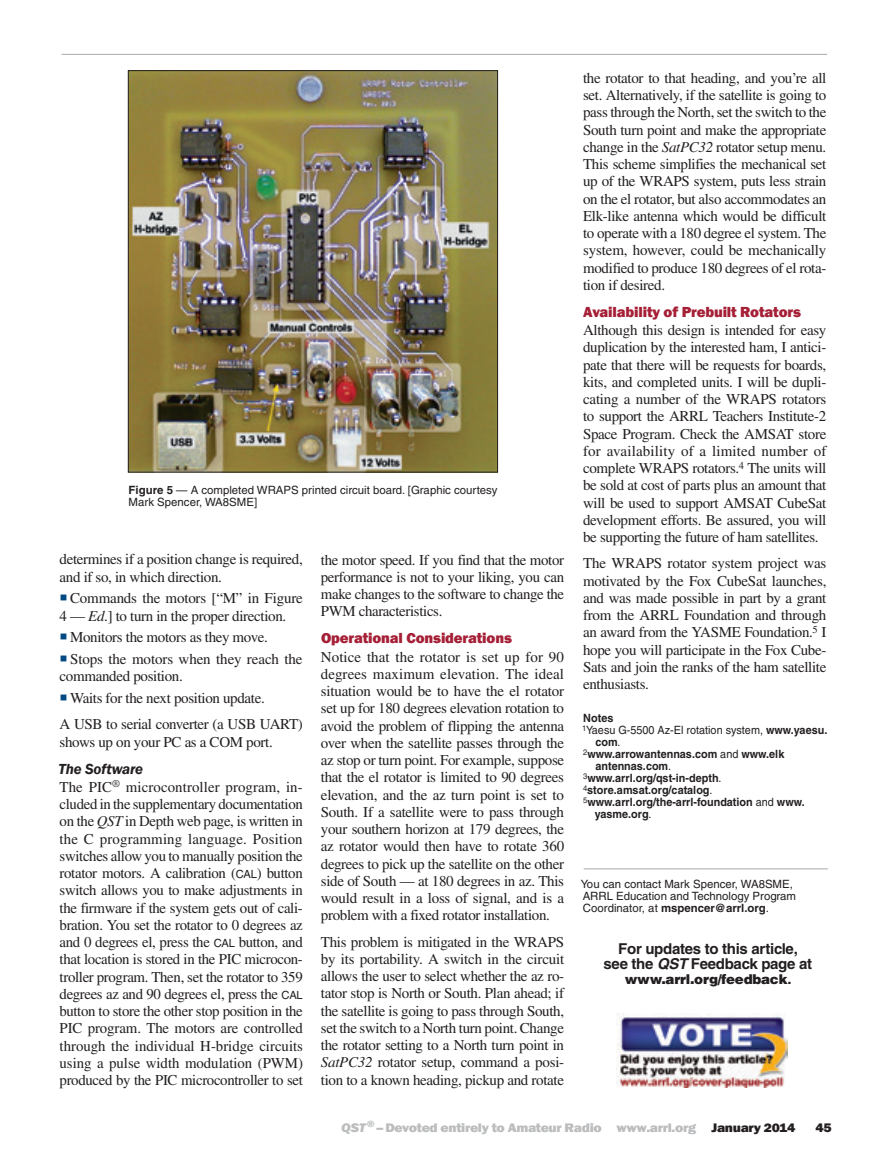
<style>
.page{position:relative;width:885px;height:1161px;background:#fff}
.page>*{position:absolute;margin:0;border:0;box-sizing:border-box;transform-origin:0 0}
.Body_Text{font:15px/17.2px "Times";letter-spacing:-.02em;color:#231f20;text-align:justify}
.Subhead_1{font:800 15px "Franklin Gothic";letter-spacing:-.01em;color:#a51f36}
.NEWEST_SMALL_PULL_QU{font:700 15px/15px "Helvetica";letter-spacing:-.02em;color:#231f20;text-align:center}
.Subhead_2{font:italic 600 15px "Franklin Gothic";letter-spacing:-.01em;color:#231f20}
.NEWEST_SMALL_PULL_QU-2{font:900 13.5px "Helvetica";letter-spacing:-.02em;color:#231f20}
.t1{font:800 12.75px "Franklin Gothic";letter-spacing:-.025em;color:#babcbe;scale:1.1 1}
.t2{font:800 12.75px "Franklin Gothic";color:#231f20;scale:1.1 1}
.Author_s_Bio{font:11.4px/12px "Helvetica";color:#231f20}
.Notes{font:700 11.4px/12px "Helvetica";color:#231f20;scale:.95 1}
.Notes-2{font:11.4px/12px "Helvetica";color:#231f20;scale:.95 1}
.s1{font-weight:700}
.s2{color:#004983}
.s3{font-style:italic}
.s4{font-family:"Helvetica";font-size:11.25px}
.s5{font-weight:400}
.s6{font-weight:700;font-size:15px}
.s7{color:#231f20}
</style>
<div class="page">
<hr style="left:62px;top:54px;width:764px;height:1px;background:#a7a9ac">
<img style="left:616px;top:1014px;width:171px;height:73px">
<hr style="left:583px;top:868px;width:244px;height:1px;background:#a7a9ac">
<img style="left:130px;top:72px;width:366px;height:398px">
<div style="left:128px;top:70px;width:370px;height:402px;border:1px solid #231f20"></div>
<p class="Author_s_Bio" style="left:129px;top:484px;width:370px"><span class="s1">Figure 5</span> — A completed WRAPS printed circuit board. [Graphic courtesy<br>Mark Spencer, WA8SME]</p>
<p class="Body_Text" style="left:60px;top:551px;width:245px">determines if a position change is required, and if so, in which direction.</p>
<p class="Body_Text" style="left:60px;top:590px;width:245px"><span class="s2">○</span> Commands the motors [“M” in Figure<br>4 — <span class="s3">Ed</span>.] to turn in the proper direction.</p>
<p class="Body_Text" style="left:60px;top:629px;width:210px"><span class="s2">○</span> Monitors the motors as they move.</p>
<p class="Body_Text" style="left:60px;top:650px;width:244px"><span class="s2">○</span>Stops the motors when they reach the commanded position.</p>
<p class="Body_Text" style="left:60px;top:689px;width:207px"><span class="s2">○</span> Waits for the next position update.</p>
<p class="Body_Text" style="left:60px;top:716px;width:245px">A USB to serial converter (a USB UART) shows up on your PC as a COM port.</p>
<p class="Subhead_2" style="left:58px;top:759px;width:86px">The Software</p>
<p class="Body_Text" style="left:60px;top:778px;width:245px">The PIC<sup>®</sup> microcontroller program, in&shy;cluded in the supplementary documentation on the <span class="s3">QST</span> in Depth web page, is written in the C programming language. Position switches allow you to manually position the rotator motors. A calibration (<span class="s4">CAL</span>) button switch allows you to make adjustments in the firmware if the system gets out of cali&shy;bration. You set the rotator to 0 degrees az and 0 degrees el, press the <span class="s4">CAL</span> button, and that location is stored in the PIC microcon&shy;troller program. Then, set the rotator to 359 degrees az and 90 degrees el, press the <span class="s4">CAL </span>button to store the other stop position in the PIC program. The motors are controlled through the individual H-bridge circuits using a pulse width modulation (PWM) produced by the PIC microcontroller to set</p>
<p class="Body_Text" style="left:321px;top:551px;width:245px">the motor speed. If you find that the motor performance is not to your liking, you can make changes to the software to change the PWM characteristics.</p>
<p class="Subhead_1" style="left:321px;top:629px;width:192px">Operational Considerations</p>
<p class="Body_Text" style="left:321px;top:648px;width:245px">Notice that the rotator is set up for 90 degrees maximum elevation. The ideal situation would be to have the el rotator set up for 180 degrees elevation rotation to avoid the problem of flipping the antenna over when the satellite passes through the az stop or turn point. For example, suppose that the el rotator is limited to 90 degrees elevation, and the az turn point is set to South. If a satellite were to pass through your southern horizon at 179 degrees, the az rotator would then have to rotate 360 degrees to pick up the satellite on the other side of South — at 180 degrees in az. This would result in a loss of signal, and is a problem with a fixed rotator installation.</p>
<p class="Body_Text" style="left:321px;top:933px;width:245px">This problem is mitigated in the WRAPS by its portability. A switch in the circuit allows the user to select whether the az ro&shy;tator stop is North or South. Plan ahead; if the satellite is going to pass through South, set the switch to a North turn point. Change the rotator setting to a North turn point in <span class="s3">SatPC32</span> rotator setup, command a posi&shy;tion to a known heading, pickup and rotate</p>
<p class="Body_Text" style="left:583px;top:69px;width:245px">the rotator to that heading, and you’re all set. Alternatively, if the satellite is going to pass through the North, set the switch to the South turn point and make the appropriate change in the <span class="s3">SatPC32</span> rotator setup menu.<br>This scheme simplifies the mechanical set up of the WRAPS system, puts less strain on the el rotator, but also accommodates an Elk-like antenna which would be difficult to operate with a 180 degree el system. The system, however, could be mechanically modified to produce 180 degrees of el rota&shy;tion if desired.</p>
<p class="Subhead_1" style="left:583px;top:302px;width:219px">Availability of Prebuilt Rotators</p>
<p class="Body_Text" style="left:583px;top:321px;width:245px">Although this design is intended for easy duplication by the interested ham, I antici&shy;pate that there will be requests for boards, kits, and completed units. I will be dupli&shy;cating a number of the WRAPS rotators to support the ARRL Teachers Institute-2<br>Space Program. Check the AMSAT store for availability of a limited number of complete WRAPS rotators.<sup>4</sup> The units will be sold at cost of parts plus an amount that will be used to support AMSAT CubeSat development efforts. Be assured, you will be supporting the future of ham satellites.</p>
<p class="Body_Text" style="left:583px;top:555px;width:245px">The WRAPS rotator system project was motivated by the Fox CubeSat launches, and was made possible in part by a grant from the ARRL Foundation and through an award from the YASME Foundation.<sup>5</sup> I hope you will participate in the Fox Cube-Sats and join the ranks of the ham satellite enthusiasts.</p>
<p class="Notes" style="left:583px;top:712px;width:33px">Notes</p>
<p class="Notes-2" style="left:595px;top:724px;width:246px;text-indent:-13px"><sup>1</sup>Yaesu G-5500 Az-El rotation system, <span class="s1">www.yaesu. com</span>.</p>
<p class="Notes" style="left:595px;top:748px;width:200px;text-indent:-12px"><sup>2</sup>www.arrowantennas.com <span class="s5">and</span> www.elk antennas.com<span class="s5">.</span></p>
<p class="Notes" style="left:583px;top:772px;width:147px"><sup>3</sup>www.arrl.org/qst-in-depth<span class="s5">.</span></p>
<p class="Notes" style="left:583px;top:784px;width:138px"><sup>4</sup>store.amsat.org/catalog<span class="s5">.</span></p>
<p class="Notes" style="left:594px;top:796px;width:223px;text-indent:-11px"><sup>5</sup>www.arrl.org/the-arrl-foundation <span class="s5">and</span> www. yasme.org<span class="s5">.</span></p>
<p class="Author_s_Bio" style="left:580px;top:878px;width:216px">You can contact Mark Spencer, WA8SME,<br>ARRL Education and Technology Program<br>Coordinator, at <span class="s1">mspencer@arrl.org</span>.</p>
<p class="NEWEST_SMALL_PULL_QU" style="left:603px;top:941px;width:210px">For updates to this article,<br>see the <span class="s3">QST</span> Feedback page at</p>
<p class="NEWEST_SMALL_PULL_QU-2" style="left:624px;top:970px;width:168px">www.arrl.org/feedback<span class="s6">.</span></p>
<p class="t1" style="left:341px;top:1120px;width:414px"><span class="s3">QST</span><sup>®</sup>– Devoted entirely to Amateur Radio www.arrl.org <span class="s7">January 2014</span></p>
<p class="t2" style="left:815px;top:1120px;width:16px">45</p>
</div>
